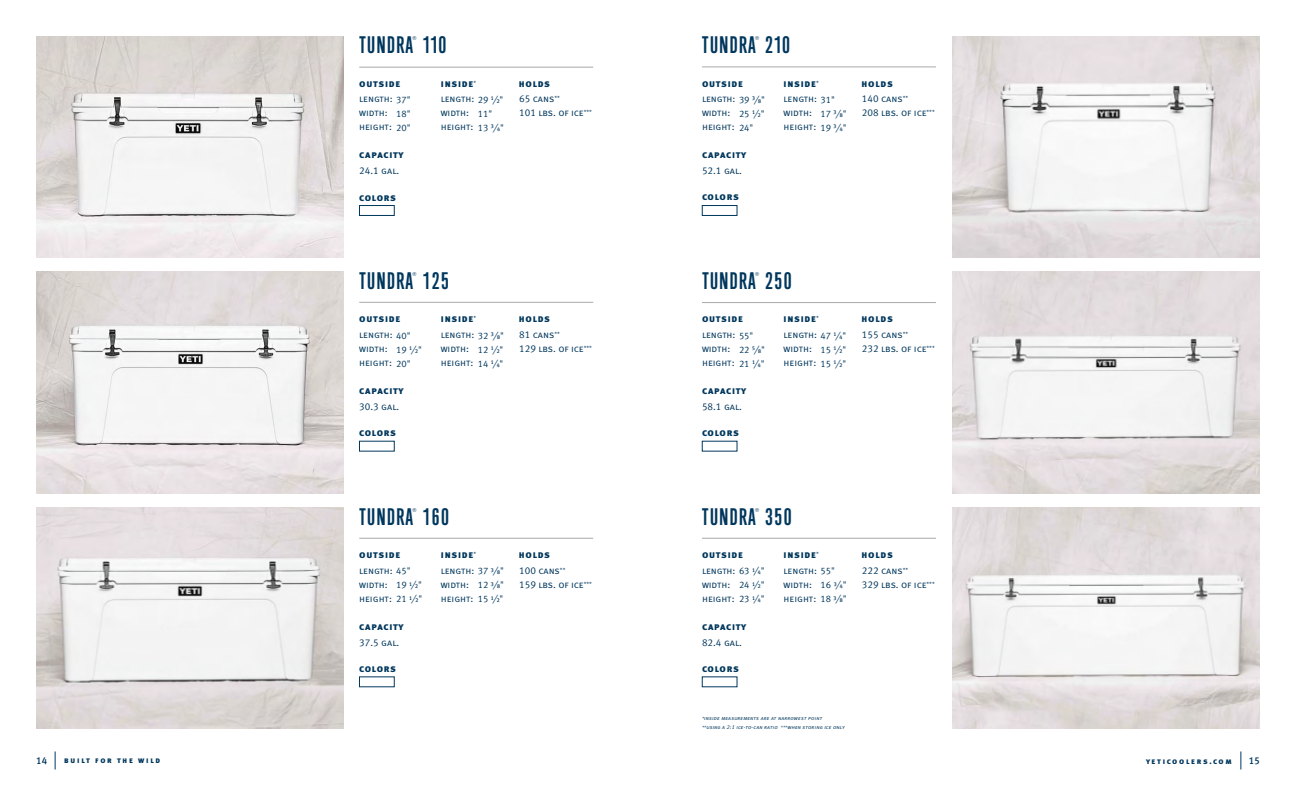
<style>
.page{position:relative;width:1296px;height:792px;background:#fff}
.page>*{position:absolute;margin:0;border:0;box-sizing:border-box;transform-origin:0 0}
.t1{font:23px "Cg Alpin Gth No 1";letter-spacing:.04em;color:#00375d}
.t2{font:10px/14px "Meta Normal LF Caps";letter-spacing:-.005em;color:#00375d}
.t3{font:10px "Meta Black Caps";letter-spacing:.075em;color:#00375d}
.t4{font:10px "Meta Plus Medium Caps";color:#00375d}
.t5{font:8px "Meta Black Caps";letter-spacing:.215em;color:#00375d}
.t6{font:8px "Cg Alpin Gth No 1";color:#00375d}
.t7{font:italic 5.6px/9px "Meta Plus Normal Caps";letter-spacing:.03em;color:#00375d}
.s1{font-size:9.5px}
.s2{font-family:"Meta Plus Normal";font-size:9.5px}
.s3{font-family:"Meta Plus Medium Caps";font-size:5.5px}
.s4{font-size:4.7px}
</style>
<div class="page">
<svg style="left:55px;top:752px;width:1px;height:18px"></svg>
<img style="left:36px;top:36px;width:307px;height:222px">
<img style="left:36px;top:272px;width:307px;height:221px">
<div style="left:359px;top:205px;width:36px;height:11px;border:1px solid #00375d"></div>
<hr style="left:359px;top:67px;width:234px;height:1px;background:#a8a9ac">
<hr style="left:359px;top:302px;width:234px;height:1px;background:#a8a9ac">
<svg style="left:1241px;top:752px;width:1px;height:18px"></svg>
<img style="left:36px;top:507px;width:307px;height:222px">
<img style="left:953px;top:272px;width:307px;height:221px">
<img style="left:953px;top:36px;width:307px;height:222px">
<img style="left:953px;top:507px;width:307px;height:222px">
<hr style="left:359px;top:538px;width:234px;height:1px;background:#a8a9ac">
<div style="left:702px;top:205px;width:35px;height:11px;border:1px solid #00375d"></div>
<hr style="left:702px;top:302px;width:234px;height:1px;background:#a8a9ac">
<hr style="left:702px;top:67px;width:234px;height:1px;background:#a8a9ac">
<hr style="left:702px;top:538px;width:234px;height:1px;background:#a8a9ac">
<p class="t4" style="left:36px;top:755px;width:13px">14</p>
<p class="t5" style="left:64px;top:756px;width:98px">BUILT FOR THE WILD</p>
<h1 class="t1" style="left:359px;top:32px;width:89px">TUNDRA 110</h1>
<p class="t6" style="left:413px;top:35px;width:5px">®</p>
<h1 class="t1" style="left:702px;top:32px;width:90px">TUNDRA 210</h1>
<p class="t6" style="left:755px;top:35px;width:5px">®</p>
<p class="t3" style="left:359px;top:77px;width:42px">OUTSIDE</p>
<p class="t3" style="left:441px;top:77px;width:37px">INSIDE<sup>*</sup></p>
<p class="t3" style="left:519px;top:77px;width:33px">HOLDS</p>
<p class="t2" style="left:359px;top:92px;width:53px;text-align:justify">length: <span class="s1">37" </span>width: <span class="s1">18" </span>height: <span class="s1">20"</span></p>
<p class="t2" style="left:441px;top:92px;width:64px">length: <span class="s1">29</span> <sup>1</sup><span class="s2">⁄</span><span class="s3">2</span><span class="s1">" </span>width: <span class="s1">11" </span>height: <span class="s1">13</span> <sup>3</sup><span class="s2">⁄</span><span class="s3">4</span><span class="s1">"</span></p>
<p class="t2" style="left:519px;top:92px;width:74px">65 cans<sup>**<br></sup>101 lbs. of ice<sup>***</sup></p>
<p class="t2" style="left:359px;top:164px;width:41px">24.1 gal.</p>
<p class="t3" style="left:359px;top:149px;width:46px">CAPACITY</p>
<p class="t3" style="left:359px;top:191px;width:38px">COLORS</p>
<p class="t3" style="left:702px;top:77px;width:42px">OUTSIDE</p>
<p class="t3" style="left:784px;top:77px;width:37px">INSIDE<sup>*</sup></p>
<p class="t3" style="left:862px;top:77px;width:33px">HOLDS</p>
<p class="t2" style="left:702px;top:92px;width:64px;text-align:justify">length: <span class="s1">39</span> <sup>3</sup><span class="s2">⁄</span><span class="s3">8</span><span class="s1">" </span>width: <span class="s1">25</span> <sup>1</sup><span class="s2">⁄</span><span class="s3">2</span><span class="s1">" </span>height: <span class="s1">24"</span></p>
<p class="t2" style="left:784px;top:92px;width:64px">length: <span class="s1">31" </span>width: <span class="s1">17</span> <sup>3</sup><span class="s2">⁄</span><span class="s3">8</span><span class="s1">" </span>height: <span class="s1">19</span> <sup>3</sup><span class="s2">⁄</span><span class="s3">4</span><span class="s1">"</span></p>
<p class="t2" style="left:862px;top:92px;width:74px">140 cans<sup>**<br></sup>208 lbs. of ice<sup>***</sup></p>
<p class="t3" style="left:702px;top:149px;width:46px">CAPACITY</p>
<p class="t2" style="left:702px;top:164px;width:41px">52.1 gal.</p>
<p class="t3" style="left:702px;top:191px;width:38px">COLORS</p>
<h1 class="t1" style="left:359px;top:267px;width:92px">TUNDRA 125</h1>
<p class="t6" style="left:413px;top:270px;width:5px">®</p>
<h1 class="t1" style="left:702px;top:267px;width:92px">TUNDRA 250</h1>
<p class="t6" style="left:755px;top:270px;width:5px">®</p>
<p class="t3" style="left:359px;top:313px;width:42px">OUTSIDE</p>
<p class="t3" style="left:441px;top:313px;width:37px">INSIDE<sup>*</sup></p>
<p class="t3" style="left:519px;top:313px;width:33px">HOLDS</p>
<p class="t2" style="left:359px;top:328px;width:64px">length: <span class="s1">40" </span>width: <span class="s1">19</span> <sup>1</sup><span class="s2">⁄</span><span class="s3">2</span><span class="s1">" </span>height: <span class="s1">20"</span></p>
<p class="t2" style="left:441px;top:328px;width:64px;text-align:justify">length: <span class="s1">32</span> <sup>3</sup><span class="s2">⁄</span><span class="s3">8</span><span class="s1">" </span>width: <span class="s1">12</span> <sup>1</sup><span class="s2">⁄</span><span class="s3">2</span><span class="s1">" </span>height: <span class="s1">14</span> <sup>1</sup><span class="s2">⁄</span><span class="s3">4</span><span class="s1">"</span></p>
<p class="t2" style="left:519px;top:328px;width:74px">81 cans<sup>**<br></sup>129 lbs. of ice<sup>***</sup></p>
<p class="t2" style="left:359px;top:399px;width:41px">30.3 gal.</p>
<p class="t3" style="left:359px;top:385px;width:46px">CAPACITY</p>
<p class="t3" style="left:359px;top:427px;width:38px">COLORS</p>
<p class="t3" style="left:702px;top:313px;width:42px">OUTSIDE</p>
<p class="t3" style="left:784px;top:313px;width:37px">INSIDE<sup>*</sup></p>
<p class="t3" style="left:862px;top:313px;width:33px">HOLDS</p>
<p class="t2" style="left:702px;top:328px;width:64px">length: <span class="s1">55" </span>width: <span class="s1">22</span> <sup>5</sup><span class="s2">⁄</span><span class="s3">8</span><span class="s1">" </span>height: <span class="s1">21</span> <sup>1</sup><span class="s2">⁄</span><span class="s3">4</span><span class="s1">"</span></p>
<p class="t2" style="left:784px;top:328px;width:64px;text-align:justify">length: <span class="s1">47</span> <sup>1</sup><span class="s2">⁄</span><span class="s3">4</span><span class="s1">" </span>width: <span class="s1">15</span> <sup>1</sup><span class="s2">⁄</span><span class="s3">2</span><span class="s1">" </span>height: <span class="s1">15</span> <sup>1</sup><span class="s2">⁄</span><span class="s3">2</span><span class="s1">"</span></p>
<p class="t2" style="left:862px;top:328px;width:74px">155 cans<sup>**<br></sup>232 lbs. of ice<sup>***</sup></p>
<p class="t3" style="left:702px;top:385px;width:46px">CAPACITY</p>
<p class="t2" style="left:702px;top:399px;width:41px">58.1 gal.</p>
<p class="t3" style="left:702px;top:427px;width:38px">COLORS</p>
<h1 class="t1" style="left:359px;top:503px;width:92px">TUNDRA 160</h1>
<p class="t6" style="left:413px;top:506px;width:5px">®</p>
<h1 class="t1" style="left:702px;top:503px;width:92px">TUNDRA 350</h1>
<p class="t6" style="left:755px;top:506px;width:5px">®</p>
<p class="t3" style="left:359px;top:548px;width:42px">OUTSIDE</p>
<p class="t3" style="left:441px;top:548px;width:37px">INSIDE<sup>*</sup></p>
<p class="t3" style="left:519px;top:548px;width:33px">HOLDS</p>
<p class="t2" style="left:359px;top:563px;width:64px">length: <span class="s1">45" </span>width: <span class="s1">19</span> <sup>1</sup><span class="s2">⁄</span><span class="s3">2</span><span class="s1">" </span>height: <span class="s1">21</span> <sup>1</sup><span class="s2">⁄</span><span class="s3">2</span><span class="s1">"</span></p>
<p class="t2" style="left:441px;top:563px;width:64px;text-align:justify">length: <span class="s1">37</span> <sup>3</sup><span class="s2">⁄</span><span class="s3">8</span><span class="s1">" </span>width: <span class="s1">12</span> <sup>3</sup><span class="s2">⁄</span><span class="s3">8</span><span class="s1">" </span>height: <span class="s1">15</span> <sup>1</sup><span class="s2">⁄</span><span class="s3">2</span><span class="s1">"</span></p>
<p class="t2" style="left:519px;top:563px;width:74px">100 cans<sup>**<br></sup>159 lbs. of ice<sup>***</sup></p>
<p class="t2" style="left:359px;top:635px;width:41px">37.5 gal.</p>
<p class="t3" style="left:359px;top:620px;width:46px">CAPACITY</p>
<p class="t3" style="left:359px;top:662px;width:38px">COLORS</p>
<p class="t3" style="left:702px;top:548px;width:42px">OUTSIDE</p>
<p class="t3" style="left:784px;top:548px;width:37px">INSIDE<sup>*</sup></p>
<p class="t3" style="left:862px;top:548px;width:33px">HOLDS</p>
<p class="t2" style="left:702px;top:563px;width:64px;text-align:justify">length: <span class="s1">63</span> <sup>1</sup><span class="s2">⁄</span><span class="s3">4</span><span class="s1">" </span>width: <span class="s1">24</span> <sup>1</sup><span class="s2">⁄</span><span class="s3">2</span><span class="s1">" </span>height: <span class="s1">23</span> <sup>1</sup><span class="s2">⁄</span><span class="s3">4</span><span class="s1">"</span></p>
<p class="t2" style="left:784px;top:563px;width:65px">length: <span class="s1">55" </span>width: <span class="s1">16</span> <sup>3</sup><span class="s2">⁄</span><span class="s3">4</span><span class="s1">" </span>height: <span class="s1">18</span> <sup>3</sup><span class="s2">⁄</span><span class="s3">8</span><span class="s1">"</span></p>
<p class="t2" style="left:862px;top:563px;width:74px">222 cans<sup>**<br></sup>329 lbs. of ice<sup>***</sup></p>
<p class="t3" style="left:702px;top:620px;width:46px">CAPACITY</p>
<p class="t2" style="left:702px;top:635px;width:41px">82.4 gal.</p>
<p class="t3" style="left:702px;top:662px;width:38px">COLORS</p>
<p class="t7" style="left:702px;top:713px;width:144px"><span class="s4">*</span>inside measurements are at narrowest point<br><span class="s4">**</span>using a 2:1 ice-to-can ratio <span class="s4">***</span>when storing ice only</p>
<p class="t5" style="left:1146px;top:756px;width:87px">YETICOOLERS.COM</p>
<p class="t4" style="left:1249px;top:755px;width:13px">15</p>
</div>
